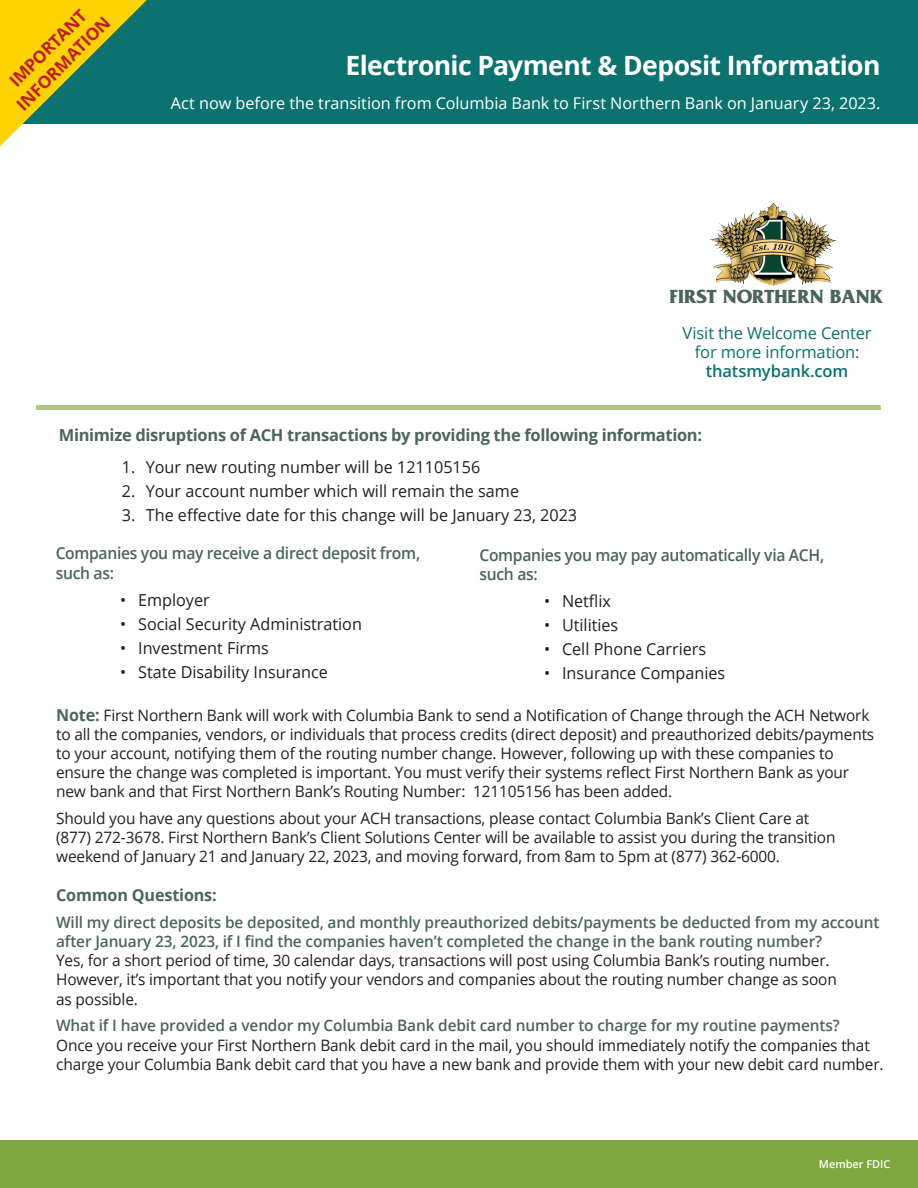
<style>
.page{position:relative;width:918px;height:1188px;background:#fff}
.page>*{position:absolute;margin:0;border:0;box-sizing:border-box;transform-origin:0 0}
.Page_Headings{font:700 26.55px "Open Sans";letter-spacing:-.025em;color:#fff}
.t1{font:700 19.95px "Friz Quadrata";color:#4a665c}
.Answers_Blue{font:700 17.25px "Open Sans";color:#be1e23}
.Page_Headings-2{font:16.5px "Open Sans";color:#231f20}
.Page_Headings-3{font:600 16.5px "Open Sans";letter-spacing:-.02em;color:#4a665c;scale:.95 1}
.Page_Headings-4{font:700 16.5px "Open Sans";letter-spacing:-.02em;color:#4a665c}
.Questions_White{font:16.5px/18.8px "Open Sans";letter-spacing:-.01em;color:#0b7270;text-align:center}
.Page_Sub_Headings{font:16.2px "Open Sans";letter-spacing:-.005em;color:#fff}
.t2{font:15.75px/19.2px "Open Sans";letter-spacing:-.01em;color:#231f20}
.t3{font:600 15.75px/19.2px "Open Sans";letter-spacing:-.01em;color:#4a665c}
.t4{font:600 10.95px "Open Sans";color:#fff}
.s1{font-weight:600}
.s2{font-weight:700;font-size:16.5px;color:#4a665c}
</style>
<div class="page">
<div style="left:0;top:0;width:918px;height:123px;background:#0b7270"></div>
<img style="left:725px;top:204px;width:47px;height:25px">
<svg style="left:752px;top:244px;width:42px;height:8px"></svg>
<div style="left:0;top:1140px;width:918px;height:48px;background:#7fa73f"></div>
<svg style="left:0;top:0;width:147px;height:146px"></svg>
<div style="left:37px;top:405px;width:844px;height:5px;background:#afc382"></div>
<p class="Answers_Blue" style="left:4px;top:75px;width:103px;rotate:-45deg">IMPORTANT</p>
<p class="Answers_Blue" style="left:11px;top:98px;width:125px;rotate:-45deg">INFORMATION</p>
<p class="Page_Headings" style="left:345px;top:46px;width:537px">Electronic Payment &amp; Deposit Information</p>
<p class="Page_Sub_Headings" style="left:171px;top:92px;width:711px">Act now before the transition from Columbia Bank to First Northern Bank on January 23, 2023.</p>
<p class="t1" style="left:670px;top:286px;width:215px">FIRST NORTHERN BANK</p>
<p class="Questions_White" style="left:683px;top:323px;width:191px">Visit the Welcome Center for more information: <span class="s1">thatsmybank.com</span></p>
<p class="Page_Headings-4" style="left:59px;top:424px;width:645px">Minimize disruptions of ACH transactions by providing the following information:</p>
<p class="Page_Headings-2" style="left:122px;top:455px;width:360px">1. Your new routing number will be 121105156</p>
<p class="Page_Headings-2" style="left:122px;top:479px;width:399px">2. Your account number which will remain the same</p>
<p class="Page_Headings-2" style="left:122px;top:503px;width:457px">3. The effective date for this change will be January 23, 2023</p>
<p class="Page_Headings-3" style="left:56px;top:542px;width:385px">Companies you may receive a direct deposit from,</p>
<p class="Page_Headings-3" style="left:56px;top:562px;width:63px">such as:</p>
<p class="Page_Headings-2" style="left:120px;top:589px;width:91px">• Employer</p>
<p class="Page_Headings-2" style="left:120px;top:613px;width:243px">• Social Security Administration</p>
<p class="Page_Headings-2" style="left:120px;top:637px;width:150px">• Investment Firms</p>
<p class="Page_Headings-2" style="left:120px;top:661px;width:209px">• State Disability Insurance</p>
<p class="Page_Headings-3" style="left:480px;top:543px;width:364px">Companies you may pay automatically via ACH,</p>
<p class="Page_Headings-3" style="left:480px;top:563px;width:63px">such as:</p>
<p class="Page_Headings-2" style="left:544px;top:590px;width:69px">• Netflix</p>
<p class="Page_Headings-2" style="left:544px;top:614px;width:76px">• Utilities</p>
<p class="Page_Headings-2" style="left:544px;top:638px;width:164px">• Cell Phone Carriers</p>
<p class="Page_Headings-2" style="left:544px;top:662px;width:183px">• Insurance Companies</p>
<p class="t2" style="left:56px;top:705px;width:820px"><span class="s2">Note:</span> First Northern Bank will work with Columbia Bank to send a Notification of Change through the ACH Network to all the companies, vendors, or individuals that process credits (direct deposit) and preauthorized debits/payments to your account, notifying them of the routing number change. However, following up with these companies to ensure the change was completed is important. You must verify their systems reflect First Northern Bank as your new bank and that First Northern Bank’s Routing Number: 121105156 has been added.</p>
<p class="t2" style="left:56px;top:808px;width:755px">Should you have any questions about your ACH transactions, please contact Columbia Bank’s Client Care at</p>
<p class="t2" style="left:56px;top:827px;width:781px">(877) 272-3678. First Northern Bank’s Client Solutions Center will be available to assist you during the transition weekend of January 21 and January 22, 2023, and moving forward, from 8am to 5pm at (877) 362-6000.</p>
<p class="Page_Headings-4" style="left:56px;top:883px;width:162px">Common Questions:</p>
<p class="t3" style="left:56px;top:912px;width:825px">Will my direct deposits be deposited, and monthly preauthorized debits/payments be deducted from my account after January 23, 2023, if I find the companies haven’t completed the change in the bank routing number?</p>
<p class="t2" style="left:56px;top:950px;width:782px">Yes, for a short period of time, 30 calendar days, transactions will post using Columbia Bank’s routing number.<br>However, it’s important that you notify your vendors and companies about the routing number change as soon as possible.</p>
<p class="t3" style="left:56px;top:1016px;width:785px">What if I have provided a vendor my Columbia Bank debit card number to charge for my routine payments?</p>
<p class="t2" style="left:56px;top:1035px;width:829px">Once you receive your First Northern Bank debit card in the mail, you should immediately notify the companies that charge your Columbia Bank debit card that you have a new bank and provide them with your new debit card number.</p>
<p class="t4" style="left:819px;top:1156px;width:73px">Member FDIC</p>
</div>
